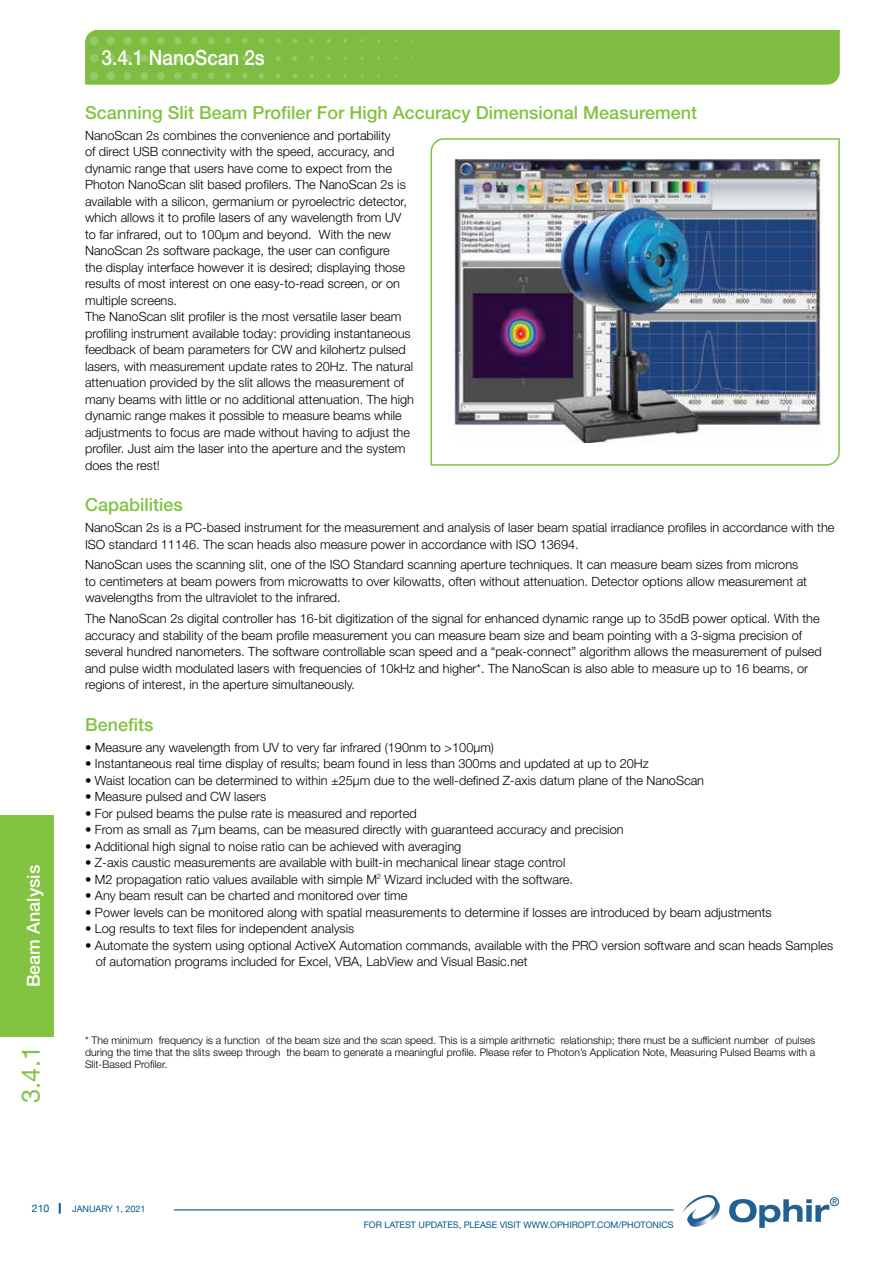
<style>
.page{position:relative;width:893px;height:1263px;background:#fff}
.page>*{position:absolute;margin:0;border:0;box-sizing:border-box;transform-origin:0 0}
.t1{font:25.5px "Helvetica Neue LT Std";color:#82c341}
.t2{font:500 21px "Helvetica Neue LT Std";color:#fff;scale:.9 1}
.t3{font:500 18px "Helvetica Neue LT Std";color:#82c341}
.t4{font:500 18px "Helvetica Neue LT Std";color:#fff}
.t5{font:300 12.75px/16.5px "Helvetica Neue LT Std";color:#000}
.t6{font:300 10.5px/12px "Helvetica Neue LT Std";color:#000;text-align:justify}
.t7{font:10.5px "Helvetica Neue";color:#00558b}
.t8{font:9px "Helvetica Neue";color:#00558b}
</style>
<div class="page">
<svg style="left:729px;top:1197px;width:110px;height:31px"></svg>
<svg style="left:682px;top:1195px;width:38px;height:31px"></svg>
<hr style="left:174px;top:1209px;width:500px;height:1px;background:#00558b">
<svg style="left:59px;top:1203px;width:2px;height:11px"></svg>
<svg style="left:430px;top:138px;width:410px;height:328px"></svg>
<div style="left:85px;top:30px;width:755px;height:55px;background:#7ebc42"></div>
<img style="left:87px;top:30px;width:347px;height:55px">
<img style="left:454px;top:160px;width:369px;height:283px">
<div style="left:0;top:815px;width:54px;height:222px;background:#82c341"></div>
<h3 class="t4" style="left:23px;top:987px;width:124px;rotate:-90deg">Beam Analysis</h3>
<h1 class="t1" style="left:15px;top:1103px;width:58px;rotate:-90deg">3.4.1</h1>
<h2 class="t2" style="left:102px;top:45px;width:183px">3.4.1 NanoScan 2s</h2>
<h3 class="t3" style="left:85px;top:102px;width:613px">Scanning Slit Beam Profiler For High Accuracy Dimensional Measurement</h3>
<p class="t5" style="left:85px;top:127px;width:330px">NanoScan 2s combines the convenience and portability<br>of direct USB connectivity with the speed, accuracy, and dynamic range that users have come to expect from the Photon NanoScan slit based profilers. The NanoScan 2s is available with a silicon, germanium or pyroelectric detector, which allows it to profile lasers of any wavelength from UV to far infrared, out to 100µm and beyond. With the new NanoScan 2s software package, the user can configure<br>the display interface however it is desired; displaying those results of most interest on one easy-to-read screen, or on multiple screens.<br>The NanoScan slit profiler is the most versatile laser beam profiling instrument available today: providing instantaneous feedback of beam parameters for CW and kilohertz pulsed lasers, with measurement update rates to 20Hz. The natural attenuation provided by the slit allows the measurement of many beams with little or no additional attenuation. The high dynamic range makes it possible to measure beams while adjustments to focus are made without having to adjust the profiler. Just aim the laser into the aperture and the system does the rest!</p>
<h3 class="t3" style="left:85px;top:494px;width:99px">Capabilities</h3>
<p class="t5" style="left:85px;top:519px;width:751px">NanoScan 2s is a PC-based instrument for the measurement and analysis of laser beam spatial irradiance profiles in accordance with the<br>ISO standard 11146. The scan heads also measure power in accordance with ISO 13694.</p>
<p class="t5" style="left:85px;top:556px;width:723px">NanoScan uses the scanning slit, one of the ISO Standard scanning aperture techniques. It can measure beam sizes from microns to centimeters at beam powers from microwatts to over kilowatts, often without attenuation. Detector options allow measurement at wavelengths from the ultraviolet to the infrared.</p>
<p class="t5" style="left:85px;top:610px;width:738px">The NanoScan 2s digital controller has 16-bit digitization of the signal for enhanced dynamic range up to 35dB power optical. With the accuracy and stability of the beam profile measurement you can measure beam size and beam pointing with a 3-sigma precision of several hundred nanometers. The software controllable scan speed and a “peak-connect” algorithm allows the measurement of pulsed and pulse width modulated lasers with frequencies of 10kHz and higher*. The NanoScan is also able to measure up to 16 beams, or regions of interest, in the aperture simultaneously.</p>
<h3 class="t3" style="left:85px;top:714px;width:70px">Benefits</h3>
<p class="t5" style="left:85px;top:738px;width:410px">• Measure any wavelength from UV to very far infrared (190nm to &gt;100µm)</p>
<p class="t5" style="left:85px;top:755px;width:565px">• Instantaneous real time display of results; beam found in less than 300ms and updated at up to 20Hz</p>
<p class="t5" style="left:85px;top:771px;width:621px">• Waist location can be determined to within ±25µm due to the well-defined Z-axis datum plane of the NanoScan</p>
<p class="t5" style="left:85px;top:788px;width:183px">• Measure pulsed and CW lasers</p>
<p class="t5" style="left:85px;top:804px;width:333px">• For pulsed beams the pulse rate is measured and reported</p>
<p class="t5" style="left:85px;top:821px;width:540px">• From as small as 7µm beams, can be measured directly with guaranteed accuracy and precision</p>
<p class="t5" style="left:85px;top:837px;width:378px">• Additional high signal to noise ratio can be achieved with averaging</p>
<p class="t5" style="left:85px;top:854px;width:482px">• Z-axis caustic measurements are available with built-in mechanical linear stage control</p>
<p class="t5" style="left:85px;top:870px;width:489px">• M2 propagation ratio values available with simple M<sup>2</sup> Wizard included with the software.</p>
<p class="t5" style="left:85px;top:887px;width:324px">• Any beam result can be charted and monitored over time</p>
<p class="t5" style="left:85px;top:903px;width:688px">• Power levels can be monitored along with spatial measurements to determine if losses are introduced by beam adjustments</p>
<p class="t5" style="left:85px;top:920px;width:271px">• Log results to text files for independent analysis</p>
<p class="t5" style="left:96px;top:936px;width:739px;text-indent:-11px">• Automate the system using optional ActiveX Automation commands, available with the PRO version software and scan heads Samples of automation programs included for Excel, VBA, LabView and Visual Basic.net</p>
<p class="t6" style="left:85px;top:1034px;width:732px">* The minimum frequency is a function of the beam size and the scan speed. This is a simple arithmetic relationship; there must be a sufficient number of pulses during the time that the slits sweep through the beam to generate a meaningful profile. Please refer to Photon’s Application Note, Measuring Pulsed Beams with a Slit-Based Profiler.</p>
<p class="t7" style="left:32px;top:1201px;width:19px">210</p>
<p class="t8" style="left:72px;top:1202px;width:75px">JANUARY 1, 2021</p>
<p class="t8" style="left:364px;top:1218px;width:312px">FOR LATEST UPDATES, PLEASE VISIT WWW.OPHIROPT.COM/PHOTONICS</p>
</div>
